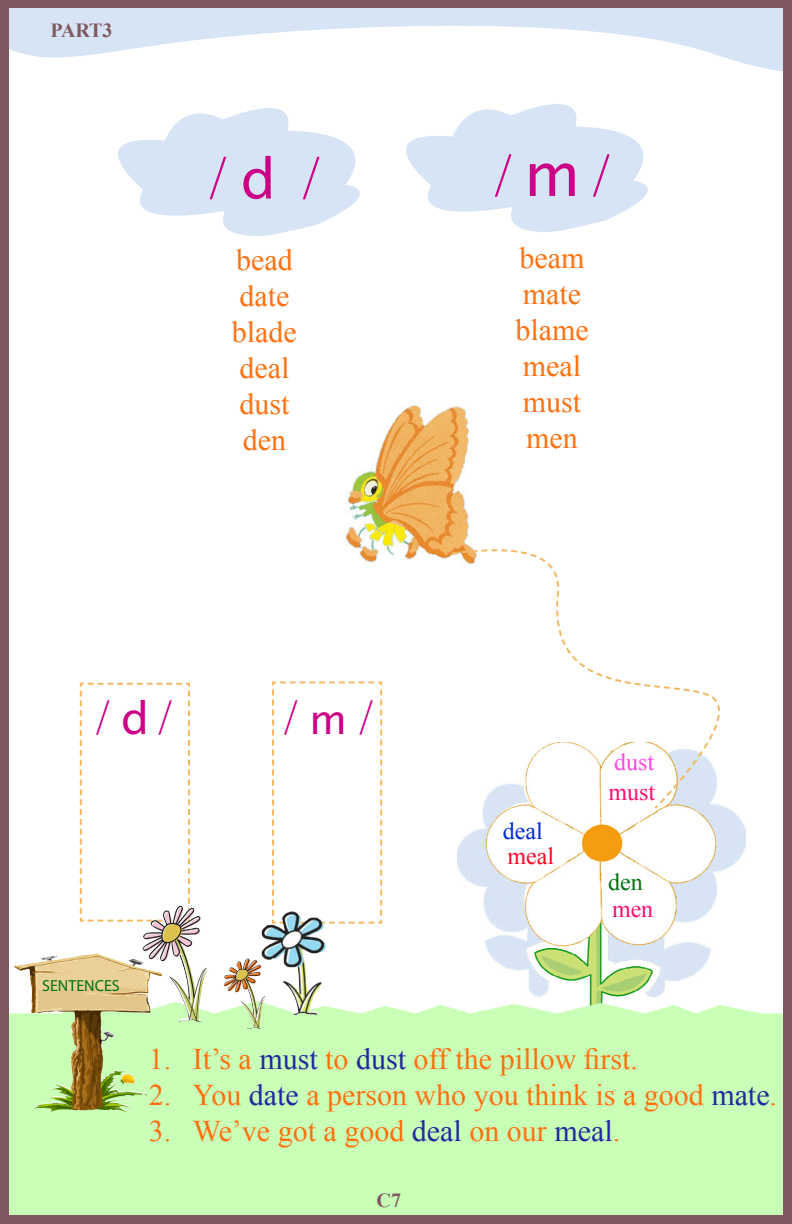
<style>
.page{position:relative;width:792px;height:1224px;background:#fff}
.page>*{position:absolute;margin:0;border:0;box-sizing:border-box;transform-origin:0 0}
.t1{font:60px "Times New Roman";color:#cc0086}
.t2{font:48px "Times New Roman";color:#cc0086}
.t3{font:30px/36px "Times New Roman";color:#ff7110;text-align:center}
.t4{font:24px "Times New Roman";color:#ff0e6e}
.t5{font:24px "Times New Roman";color:#002ad9}
.t6{font:24px "Times New Roman";color:#ff0725}
.t7{font:24px "Times New Roman";color:#ff45e3}
.t8{font:24px "Times New Roman";color:#007110}
.t9{font:700 20px "Times New Roman";color:#7f595f}
.t10{font:16px "Myriad Pro";color:#007110}
.s1{font-family:"Myriad Pro"}
.s2{font-family:"Lucida Sans Unicode";font-size:40px}
.s3{font-family:"Lucida Sans Unicode"}
.s4{color:#20299f}
</style>
<div class="page">
<svg style="left:79px;top:682px;width:111px;height:240px"></svg>
<svg style="left:272px;top:681px;width:111px;height:243px"></svg>
<svg style="left:8px;top:7px;width:776px;height:102px"></svg>
<img style="left:458px;top:807px;width:288px;height:190px">
<div style="left:8px;top:997px;width:776px;height:219px;background:#c9ffb6"></div>
<img style="left:345px;top:405px;width:124px;height:158px">
<svg style="left:450px;top:538px;width:68px;height:13px"></svg>
<svg style="left:711px;top:696px;width:13px;height:111px"></svg>
<svg style="left:443px;top:551px;width:268px;height:259px"></svg>
<svg style="left:362px;top:83px;width:319px;height:149px"></svg>
<svg style="left:74px;top:87px;width:319px;height:149px"></svg>
<div style="left:784px;top:0;width:8px;height:1221px;background:#7f595f"></div>
<div style="left:0;top:0;width:792px;height:7px;background:#7f595f"></div>
<div style="left:0;top:1216px;width:792px;height:8px;background:#7f595f"></div>
<div style="left:0;top:0;width:8px;height:1224px;background:#7f595f"></div>
<img style="left:14px;top:953px;width:133px;height:159px">
<img style="left:261px;top:911px;width:65px;height:104px">
<img style="left:141px;top:906px;width:68px;height:116px">
<img style="left:224px;top:958px;width:42px;height:71px">
<p class="t9" style="left:50px;top:16px;width:64px">PART3</p>
<h1 class="t1" style="left:209px;top:138px;width:111px">/ <span class="s1">d</span> /</h1>
<p class="t3" style="left:232px;top:242px;width:66px">bead date blade deal dust den</p>
<h2 class="t2" style="left:96px;top:686px;width:77px">/ <span class="s1">d</span> /</h2>
<h2 class="t2" style="left:284px;top:686px;width:90px">/ <span class="s2">m</span> /</h2>
<p class="t10" style="left:42px;top:977px;width:79px">SENTENCES</p>
<h1 class="t1" style="left:495px;top:136px;width:116px">/<span class="s3">m</span>/</h1>
<p class="t3" style="left:515px;top:239px;width:75px">beam mate blame meal must men</p>
<p class="t5" style="left:503px;top:814px;width:41px">deal</p>
<p class="t6" style="left:507px;top:840px;width:48px">meal</p>
<p class="t7" style="left:614px;top:746px;width:42px">dust</p>
<p class="t4" style="left:608px;top:776px;width:48px">must</p>
<p class="t8" style="left:608px;top:866px;width:36px">den</p>
<p class="t4" style="left:612px;top:893px;width:43px">men</p>
<p class="t3" style="left:149px;top:1040px;width:491px">1. It’s a <span class="s4">must</span> to <span class="s4">dust</span> off the pillow first.</p>
<p class="t3" style="left:149px;top:1076px;width:630px">2. You <span class="s4">date</span> a person who you think is a good <span class="s4">mate</span>.</p>
<p class="t3" style="left:149px;top:1112px;width:473px">3. We’ve got a good <span class="s4">deal</span> on our <span class="s4">meal</span>.</p>
<p class="t9" style="left:377px;top:1187px;width:26px">C7</p>
</div>
